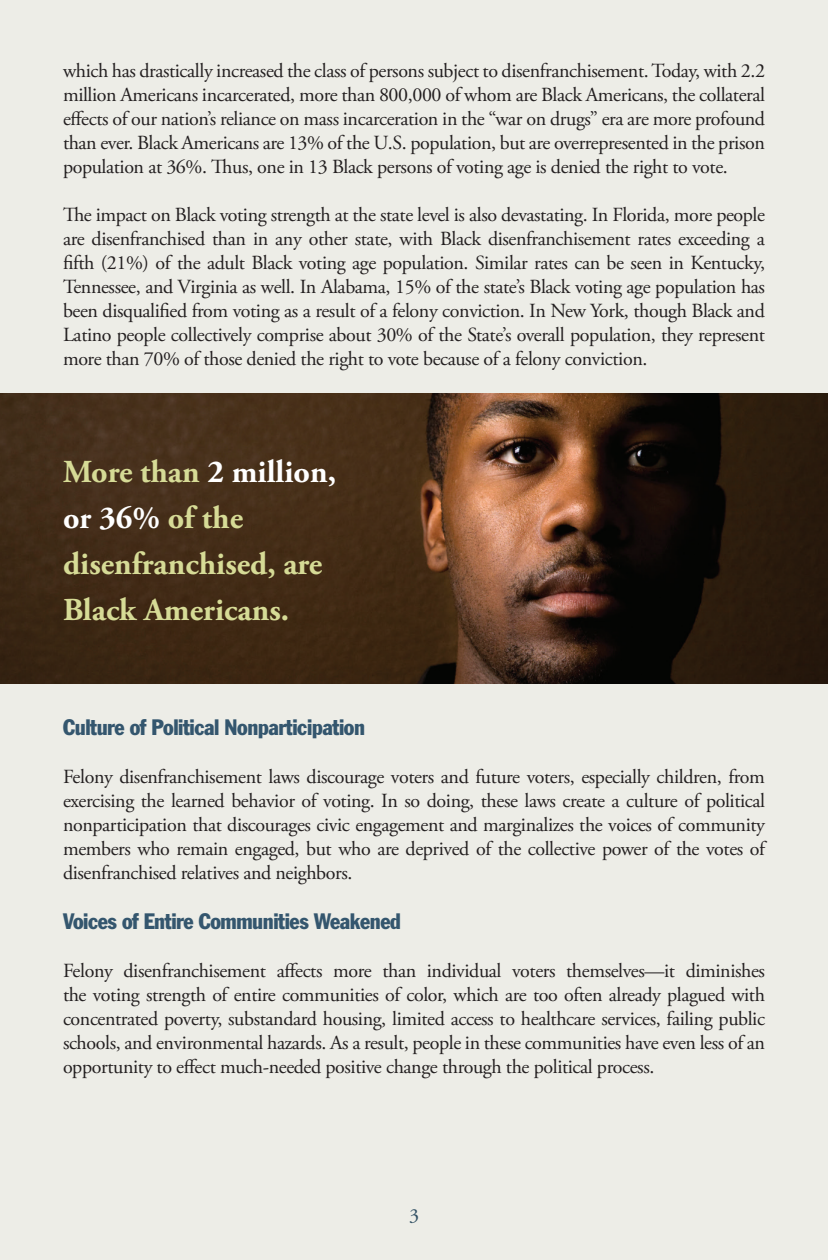
<style>
.page{position:relative;width:828px;height:1260px;background:#edede7}
.page>*{position:absolute;margin:0;border:0;box-sizing:border-box;transform-origin:0 0}
.t1{font:700 32px/46px "Adobe Garamond Pro";color:#d6db96}
.t2{font:condensed 22px "Franklin Gothic Std";letter-spacing:-.02em;color:#34566e}
.t3{font:20px/24px "Adobe Garamond Pro";letter-spacing:-.02em;color:#231f20;text-align:justify}
.t4{font:20px "Adobe Garamond Pro";color:#34566e}
.s1{color:#fff}
</style>
<div class="page">
<img style="left:0;top:393px;width:828px;height:291px">
<p class="t3" style="left:63px;top:60px;width:704px">which has drastically increased the class of persons subject to disenfranchisement. Today, with 2.2 million Americans incarcerated, more than 800,000 of whom are Black Americans, the collateral effects of our nation’s reliance on mass incarceration in the “war on drugs” era are more profound than ever. Black Americans are 13% of the U.S. population, but are overrepresented in the prison population at 36%. Thus, one in 13 Black persons of voting age is denied the right to vote.</p>
<p class="t3" style="left:63px;top:204px;width:704px">The impact on Black voting strength at the state level is also devastating. In Florida, more people are disenfranchised than in any other state, with Black disenfranchisement rates exceeding a fifth (21%) of the adult Black voting age population. Similar rates can be seen in Kentucky, Tennessee, and Virginia as well. In Alabama, 15% of the state’s Black voting age population has been disqualified from voting as a result of a felony conviction. In New York, though Black and Latino people collectively comprise about 30% of the State’s overall population, they represent more than 70% of those denied the right to vote because of a felony conviction.</p>
<p class="t1" style="left:63px;top:449px;width:275px">More than <span class="s1">2 million, or 36%</span> of the disenfranchised, are<br>Black Americans.</p>
<p class="t2" style="left:63px;top:714px;width:304px">Culture of Political Nonparticipation</p>
<p class="t3" style="left:63px;top:765px;width:704px">Felony disenfranchisement laws discourage voters and future voters, especially children, from exercising the learned behavior of voting. In so doing, these laws create a culture of political nonparticipation that discourages civic engagement and marginalizes the voices of community members who remain engaged, but who are deprived of the collective power of the votes of disenfranchised relatives and neighbors.</p>
<p class="t2" style="left:63px;top:908px;width:340px">Voices of Entire Communities Weakened</p>
<p class="t3" style="left:63px;top:960px;width:704px">Felony disenfranchisement affects more than individual voters themselves—it diminishes the voting strength of entire communities of color, which are too often already plagued with concentrated poverty, substandard housing, limited access to healthcare services, failing public schools, and environmental hazards. As a result, people in these communities have even less of an opportunity to effect much-needed positive change through the political process.</p>
<p class="t4" style="left:409px;top:1203px;width:11px">3</p>
</div>
